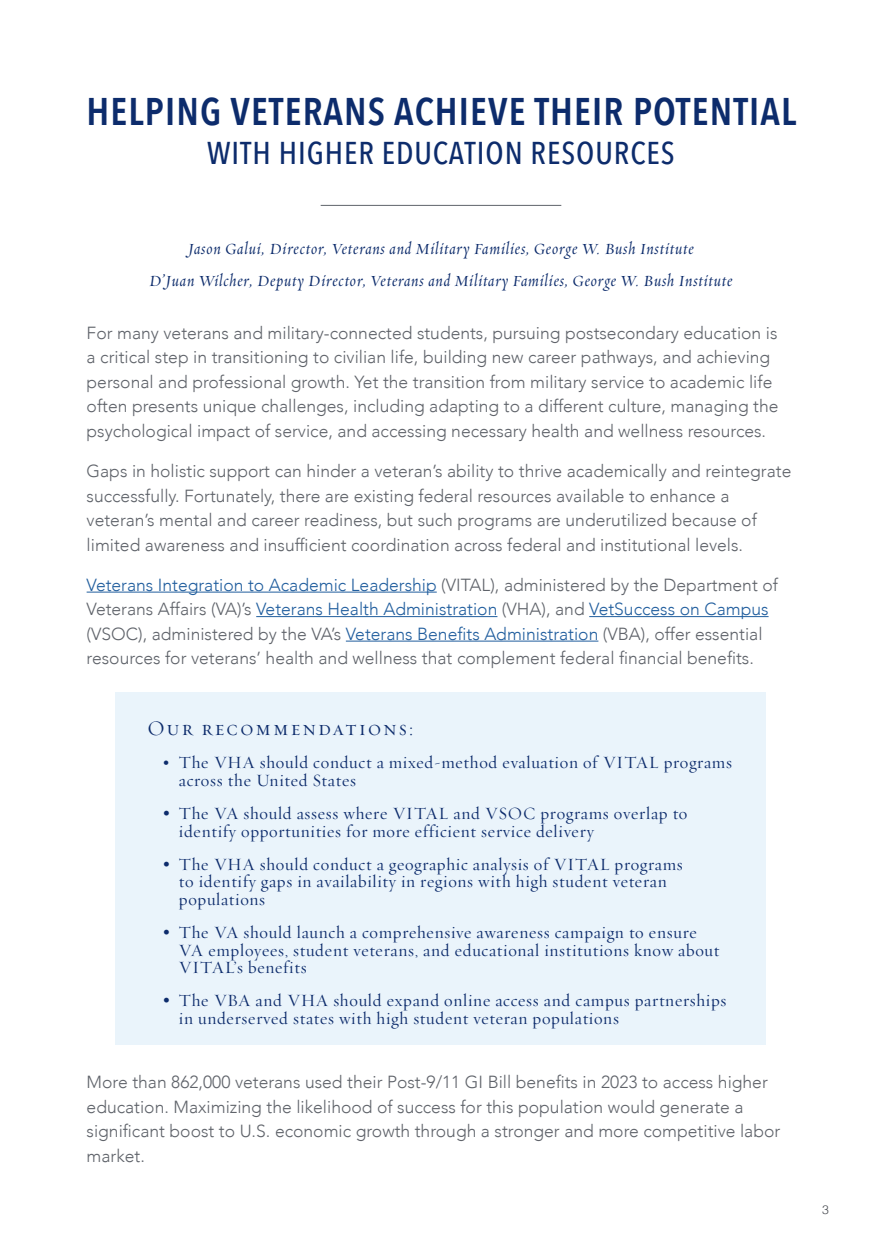
<style>
.page{position:relative;width:882px;height:1260px;background:#fff}
.page>*{position:absolute;margin:0;border:0;box-sizing:border-box;transform-origin:0 0}
.t1{font:600 38.5px "Avenir Next Condensed";letter-spacing:.03em;color:#0d2c6c}
.t2{font:500 31.5px "Avenir Next Condensed";letter-spacing:.03em;color:#0d2c6c}
.t3{font:21px "Requiem Display";letter-spacing:.1em;color:#0d2c6c}
.t4{font:300 17.5px/24.5px "Avenir";color:#5f636a}
.t5{font:17.5px/17.5px "Requiem Display";letter-spacing:.04em;color:#0d2c6c}
.t6{font:italic 17.5px/31.5px "Requiem Display";letter-spacing:.05em;color:#0d2c6c;text-align:center}
.t7{font:300 12.25px "Helvetica";color:#44474d}
.s1{color:#215e9e}
.s2{font-family:"Adobe Garamond Pro";font-size:15.75px}
.s3{font-family:"Adobe Garamond Pro"}
</style>
<div class="page">
<hr style="left:87px;top:592px;width:350px;height:1px;background:#215e9e">
<hr style="left:256px;top:616px;width:241px;height:1px;background:#215e9e">
<hr style="left:589px;top:616px;width:180px;height:1px;background:#215e9e">
<hr style="left:346px;top:641px;width:252px;height:1px;background:#215e9e">
<hr style="left:321px;top:205px;width:240px;height:1px;background:#5f636a">
<div style="left:116px;top:692px;width:650px;height:353px;background:#eaf4fb"></div>
<h1 class="t1" style="left:87px;top:78px;width:711px">HELPING VETERANS ACHIEVE THEIR POTENTIAL</h1>
<h2 class="t2" style="left:207px;top:134px;width:469px">WITH HIGHER EDUCATION RESOURCES</h2>
<p class="t6" style="left:149px;top:233px;width:585px">Jason Galui, Director, Veterans and Military Families, George W. Bush Institute<br>D’Juan Wilcher, Deputy Director, Veterans and Military Families, George W. Bush Institute</p>
<p class="t4" style="left:87px;top:321px;width:693px">For many veterans and military-connected students, pursuing postsecondary education is a critical step in transitioning to civilian life, building new career pathways, and achieving personal and professional growth. Yet the transition from military service to academic life often presents unique challenges, including adapting to a different culture, managing the psychological impact of service, and accessing necessary health and wellness resources.</p>
<p class="t4" style="left:87px;top:459px;width:706px">Gaps in holistic support can hinder a veteran’s ability to thrive academically and reintegrate successfully. Fortunately, there are existing federal resources available to enhance a veteran’s mental and career readiness, but such programs are underutilized because of limited awareness and insufficient coordination across federal and institutional levels.</p>
<p class="t4" style="left:87px;top:573px;width:693px"><span class="s1">Veterans Integration to Academic Leadership</span> (VITAL), administered by the Department of Veterans Affairs (VA)’s <span class="s1">Veterans Health Administration</span> (VHA), and <span class="s1">VetSuccess on Campus </span>(VSOC), administered by the VA’s <span class="s1">Veterans Benefits Administration</span> (VBA), offer essential resources for veterans’ health and wellness that complement federal financial benefits.</p>
<p class="t3" style="left:147px;top:713px;width:267px">Our recommendations:</p>
<p class="t5" style="left:179px;top:754px;width:555px;text-indent:-16px"><span class="s2">•</span> The VHA should conduct a mixed-method evaluation of VITAL programs across the United States</p>
<p class="t5" style="left:179px;top:804px;width:510px;text-indent:-16px"><span class="s3">•</span> The VA should assess where VITAL and VSOC programs overlap to identify opportunities for more efficient service delivery</p>
<p class="t5" style="left:179px;top:855px;width:505px;text-indent:-16px"><span class="s3">•</span> The VHA should conduct a geographic analysis of VITAL programs to identify gaps in availability in regions with high student veteran populations</p>
<p class="t5" style="left:179px;top:923px;width:542px;text-indent:-16px"><span class="s3">•</span> The VA should launch a comprehensive awareness campaign to ensure<br>VA employees, student veterans, and educational institutions know about<br>VITAL’s benefits</p>
<p class="t5" style="left:179px;top:992px;width:549px;text-indent:-16px"><span class="s3">•</span> The VBA and VHA should expand online access and campus partnerships in underserved states with high student veteran populations</p>
<p class="t4" style="left:87px;top:1070px;width:695px">More than 862,000 veterans used their Post-9/11 GI Bill benefits in 2023 to access higher education. Maximizing the likelihood of success for this population would generate a significant boost to U.S. economic growth through a stronger and more competitive labor market.</p>
<p class="t7" style="left:822px;top:1199px;width:8px">3</p>
</div>
